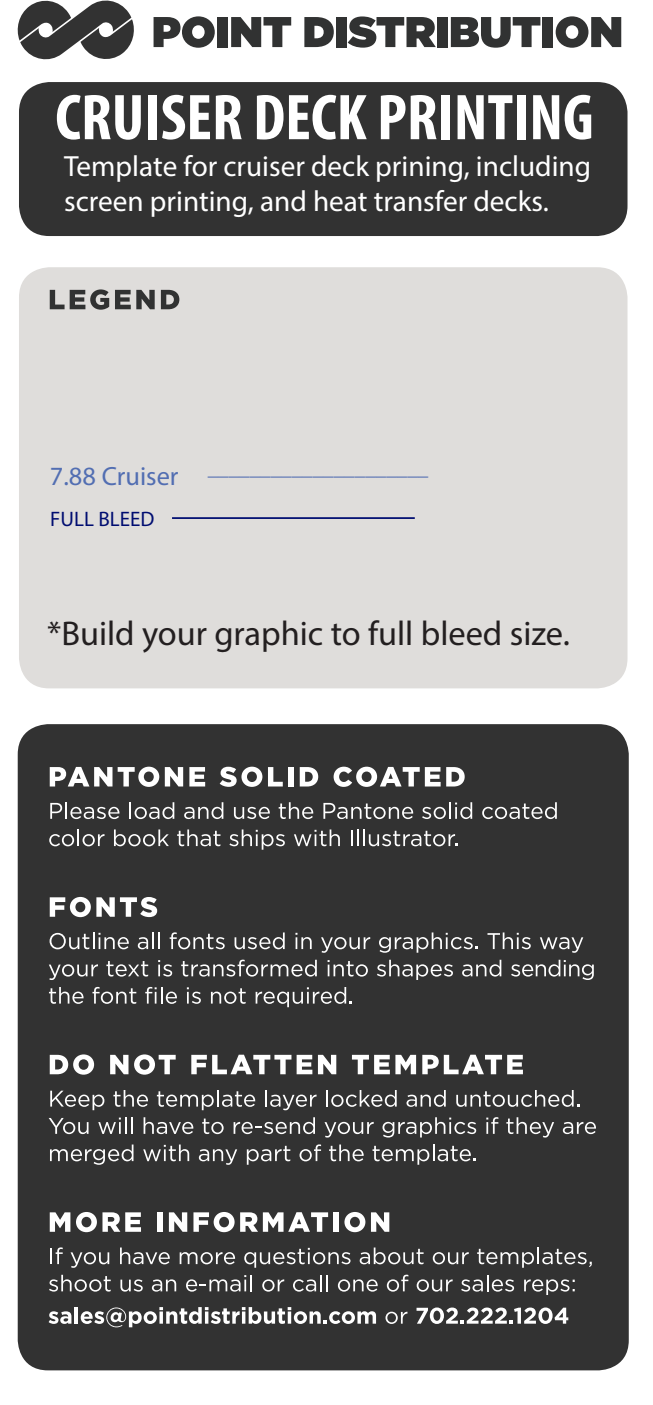
<style>
.page{position:relative;width:653px;height:1405px;background:#fff}
.page>*{position:absolute;margin:0;border:0;box-sizing:border-box;transform-origin:0 0}
.t1{font:700 condensed 65.27px "Myriad Pro";color:#fff}
.t2{font:34.48px "Myriad Pro";color:#231f20}
.t3{font:29.22px/35px "Myriad Pro";color:#fff}
.t4{font:21px "Myriad Pro";color:#526eb2}
.t5{font:21px "Myriad Pro";color:#000d71}
.s1{font-size:26.43px}
</style>
<div class="page">
<div style="left:19px;top:267px;width:608px;height:421px;background:#dfdddb;border-radius:30px"></div>
<div style="left:19px;top:82px;width:608px;height:154px;background:#323232;border-radius:30px"></div>
<div style="left:18px;top:724px;width:610px;height:646px;background:#323232;border-radius:30px"></div>
<svg style="left:50px;top:767px;width:62px;height:19px"></svg>
<svg style="left:118px;top:767px;width:41px;height:20px"></svg>
<svg style="left:165px;top:767px;width:18px;height:19px"></svg>
<svg style="left:189px;top:767px;width:16px;height:19px"></svg>
<svg style="left:220px;top:767px;width:42px;height:20px"></svg>
<svg style="left:268px;top:767px;width:15px;height:19px"></svg>
<div style="left:288px;top:767px;width:5px;height:19px;background:#fff"></div>
<svg style="left:300px;top:767px;width:18px;height:19px"></svg>
<svg style="left:333px;top:767px;width:107px;height:20px"></svg>
<svg style="left:446px;top:767px;width:18px;height:19px"></svg>
<svg style="left:50px;top:802px;width:69px;height:17px"></svg>
<svg style="left:129px;top:802px;width:45px;height:17px"></svg>
<svg style="left:184px;top:802px;width:39px;height:17px"></svg>
<svg style="left:234px;top:807px;width:36px;height:12px"></svg>
<svg style="left:279px;top:802px;width:34px;height:17px"></svg>
<svg style="left:323px;top:803px;width:90px;height:16px"></svg>
<svg style="left:422px;top:802px;width:50px;height:17px"></svg>
<svg style="left:482px;top:802px;width:75px;height:17px"></svg>
<svg style="left:49px;top:829px;width:55px;height:17px"></svg>
<svg style="left:114px;top:829px;width:55px;height:17px"></svg>
<svg style="left:177px;top:829px;width:43px;height:17px"></svg>
<svg style="left:229px;top:829px;width:56px;height:21px"></svg>
<svg style="left:294px;top:829px;width:46px;height:17px"></svg>
<svg style="left:351px;top:829px;width:106px;height:17px"></svg>
<svg style="left:50px;top:897px;width:107px;height:20px"></svg>
<svg style="left:50px;top:932px;width:79px;height:17px"></svg>
<svg style="left:138px;top:932px;width:22px;height:17px"></svg>
<svg style="left:170px;top:932px;width:55px;height:17px"></svg>
<svg style="left:234px;top:932px;width:51px;height:17px"></svg>
<svg style="left:295px;top:933px;width:17px;height:16px"></svg>
<svg style="left:321px;top:937px;width:49px;height:16px"></svg>
<svg style="left:379px;top:932px;width:99px;height:21px"></svg>
<svg style="left:487px;top:932px;width:44px;height:17px"></svg>
<svg style="left:540px;top:937px;width:43px;height:16px"></svg>
<svg style="left:49px;top:964px;width:49px;height:16px"></svg>
<svg style="left:106px;top:961px;width:42px;height:15px"></svg>
<svg style="left:158px;top:960px;width:14px;height:16px"></svg>
<svg style="left:181px;top:959px;width:136px;height:17px"></svg>
<svg style="left:327px;top:960px;width:41px;height:16px"></svg>
<svg style="left:377px;top:960px;width:76px;height:20px"></svg>
<svg style="left:462px;top:960px;width:39px;height:16px"></svg>
<svg style="left:511px;top:960px;width:83px;height:20px"></svg>
<svg style="left:49px;top:987px;width:35px;height:17px"></svg>
<svg style="left:92px;top:987px;width:44px;height:17px"></svg>
<svg style="left:145px;top:987px;width:32px;height:17px"></svg>
<svg style="left:187px;top:987px;width:14px;height:17px"></svg>
<svg style="left:211px;top:988px;width:35px;height:16px"></svg>
<svg style="left:256px;top:987px;width:96px;height:20px"></svg>
<svg style="left:50px;top:1054px;width:44px;height:20px"></svg>
<svg style="left:110px;top:1055px;width:18px;height:19px"></svg>
<svg style="left:134px;top:1054px;width:42px;height:20px"></svg>
<svg style="left:191px;top:1055px;width:121px;height:19px"></svg>
<svg style="left:318px;top:1055px;width:18px;height:19px"></svg>
<svg style="left:352px;top:1055px;width:64px;height:19px"></svg>
<svg style="left:422px;top:1055px;width:101px;height:19px"></svg>
<svg style="left:50px;top:1090px;width:54px;height:20px"></svg>
<svg style="left:113px;top:1090px;width:35px;height:17px"></svg>
<svg style="left:157px;top:1090px;width:98px;height:20px"></svg>
<svg style="left:265px;top:1090px;width:51px;height:20px"></svg>
<svg style="left:326px;top:1090px;width:71px;height:17px"></svg>
<svg style="left:406px;top:1090px;width:40px;height:17px"></svg>
<svg style="left:456px;top:1090px;width:123px;height:17px"></svg>
<svg style="left:49px;top:1118px;width:39px;height:16px"></svg>
<svg style="left:98px;top:1117px;width:35px;height:17px"></svg>
<svg style="left:144px;top:1117px;width:49px;height:17px"></svg>
<svg style="left:202px;top:1118px;width:22px;height:16px"></svg>
<svg style="left:233px;top:1117px;width:82px;height:17px"></svg>
<svg style="left:324px;top:1122px;width:50px;height:15px"></svg>
<svg style="left:382px;top:1117px;width:94px;height:20px"></svg>
<svg style="left:486px;top:1117px;width:12px;height:17px"></svg>
<svg style="left:506px;top:1117px;width:48px;height:20px"></svg>
<svg style="left:563px;top:1122px;width:33px;height:12px"></svg>
<svg style="left:50px;top:1144px;width:83px;height:21px"></svg>
<svg style="left:143px;top:1144px;width:46px;height:17px"></svg>
<svg style="left:199px;top:1149px;width:38px;height:16px"></svg>
<svg style="left:247px;top:1146px;width:43px;height:19px"></svg>
<svg style="left:299px;top:1144px;width:22px;height:17px"></svg>
<svg style="left:329px;top:1144px;width:35px;height:17px"></svg>
<svg style="left:372px;top:1144px;width:103px;height:21px"></svg>
<svg style="left:50px;top:1212px;width:20px;height:20px"></svg>
<svg style="left:76px;top:1212px;width:65px;height:20px"></svg>
<div style="left:157px;top:1212px;width:5px;height:20px;background:#fff"></div>
<svg style="left:169px;top:1212px;width:18px;height:20px"></svg>
<svg style="left:193px;top:1212px;width:41px;height:20px"></svg>
<svg style="left:240px;top:1212px;width:88px;height:20px"></svg>
<div style="left:333px;top:1212px;width:6px;height:20px;background:#fff"></div>
<svg style="left:344px;top:1212px;width:21px;height:20px"></svg>
<svg style="left:371px;top:1212px;width:18px;height:20px"></svg>
<svg style="left:50px;top:1247px;width:13px;height:17px"></svg>
<svg style="left:71px;top:1252px;width:38px;height:16px"></svg>
<svg style="left:120px;top:1247px;width:50px;height:17px"></svg>
<svg style="left:180px;top:1252px;width:55px;height:12px"></svg>
<svg style="left:244px;top:1248px;width:106px;height:20px"></svg>
<svg style="left:360px;top:1247px;width:63px;height:17px"></svg>
<svg style="left:433px;top:1252px;width:36px;height:12px"></svg>
<svg style="left:477px;top:1247px;width:115px;height:21px"></svg>
<svg style="left:49px;top:1275px;width:62px;height:16px"></svg>
<svg style="left:120px;top:1279px;width:23px;height:12px"></svg>
<svg style="left:152px;top:1279px;width:24px;height:12px"></svg>
<svg style="left:186px;top:1275px;width:66px;height:16px"></svg>
<svg style="left:262px;top:1279px;width:22px;height:12px"></svg>
<svg style="left:293px;top:1275px;width:35px;height:16px"></svg>
<svg style="left:338px;top:1279px;width:40px;height:12px"></svg>
<svg style="left:387px;top:1274px;width:21px;height:17px"></svg>
<svg style="left:416px;top:1279px;width:36px;height:12px"></svg>
<svg style="left:461px;top:1275px;width:53px;height:16px"></svg>
<svg style="left:524px;top:1279px;width:50px;height:16px"></svg>
<svg style="left:49px;top:1311px;width:22px;height:13px"></svg>
<hr style="left:75px;top:1307px;width:3px;height:16px;background:#fff">
<svg style="left:81px;top:1307px;width:194px;height:20px"></svg>
<svg style="left:277px;top:1307px;width:99px;height:17px"></svg>
<svg style="left:385px;top:1311px;width:22px;height:13px"></svg>
<svg style="left:416px;top:1307px;width:152px;height:17px"></svg>
<svg style="left:153px;top:16px;width:62px;height:32px"></svg>
<div style="left:218px;top:17px;width:10px;height:30px;background:#313232"></div>
<svg style="left:231px;top:17px;width:60px;height:30px"></svg>
<svg style="left:304px;top:17px;width:30px;height:30px"></svg>
<div style="left:336px;top:17px;width:11px;height:30px;background:#313232"></div>
<svg style="left:348px;top:16px;width:88px;height:32px"></svg>
<div style="left:437px;top:17px;width:10px;height:30px;background:#313232"></div>
<svg style="left:451px;top:17px;width:89px;height:31px"></svg>
<div style="left:543px;top:17px;width:10px;height:30px;background:#313232"></div>
<svg style="left:555px;top:16px;width:66px;height:32px"></svg>
<svg style="left:18px;top:0;width:116px;height:60px"></svg>
<svg style="left:50px;top:289px;width:59px;height:21px"></svg>
<svg style="left:115px;top:290px;width:40px;height:19px"></svg>
<svg style="left:161px;top:290px;width:18px;height:19px"></svg>
<hr style="left:172px;top:517px;width:243px;height:2px;background:#000d71">
<h1 class="t1" style="left:55px;top:77px;width:540px">CRUISER DECK PRINTING</h1>
<p class="t3" style="left:64px;top:148px;width:528px">Template for cruiser deck prining, including screen printing, and heat transfer decks.</p>
<p class="t4" style="left:50px;top:455px;width:380px"><span class="s1">7.88 Cruiser</span> _____________________</p>
<p class="t5" style="left:50px;top:506px;width:106px">FULL BLEED</p>
<p class="t2" style="left:47px;top:612px;width:524px">*Build your graphic to full bleed size.</p>
</div>
